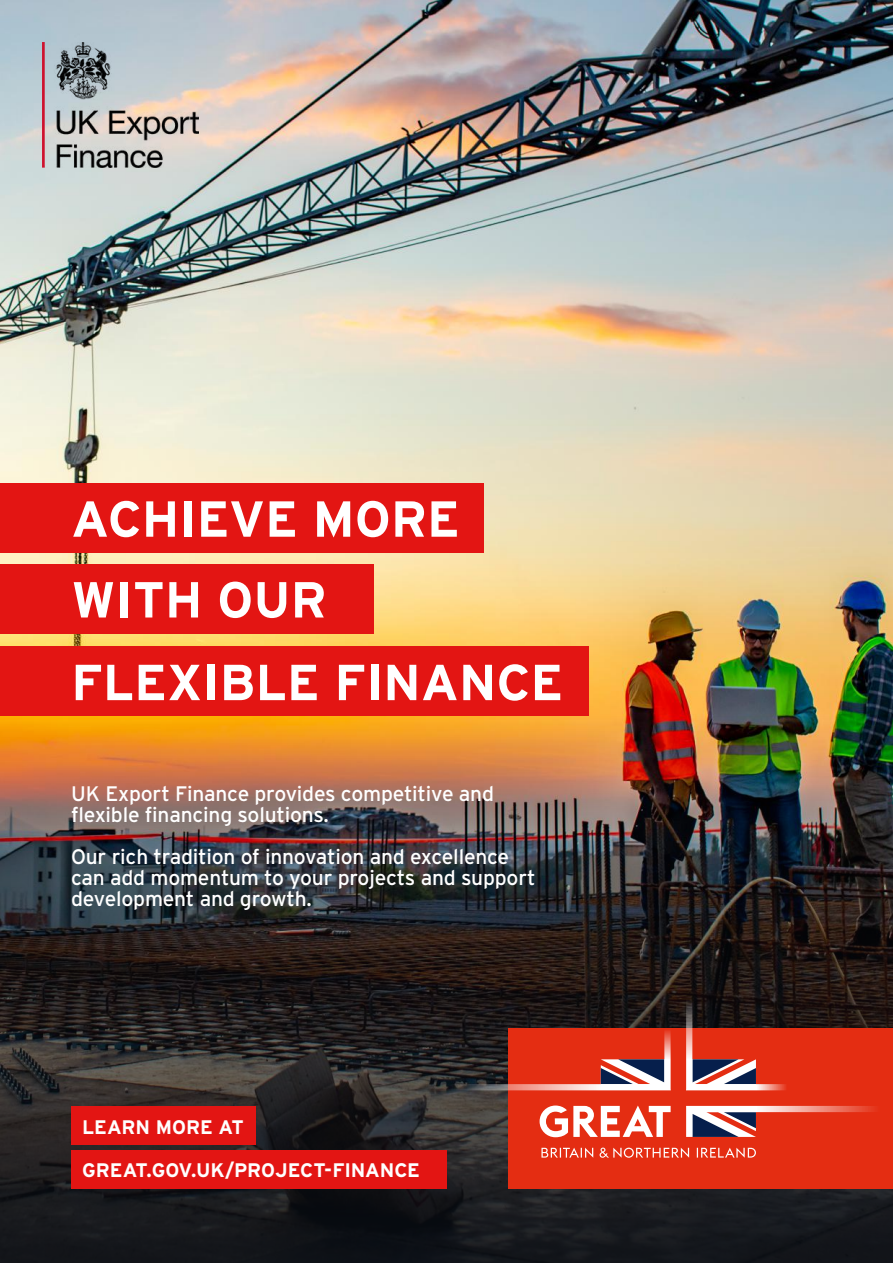
<style>
.page{position:relative;width:893px;height:1263px;background:#fff}
.page>*{position:absolute;margin:0;border:0;box-sizing:border-box;transform-origin:0 0}
.t1{font:700 50.55px/82.7px "Interstate";color:#fff}
.t2{font:21px/21px "Interstate";letter-spacing:-.01em;color:#fff}
.t3{font:700 19.65px "Interstate";letter-spacing:-.005em;color:#fff}
</style>
<div class="page">
<img style="left:0;top:0;width:893px;height:715px">
<img style="left:0;top:715px;width:893px;height:548px">
<div style="left:0;top:564px;width:374px;height:70px;background:#e31513"></div>
<div style="left:0;top:645px;width:588px;height:70px;background:#e31513"></div>
<div style="left:0;top:483px;width:484px;height:70px;background:#e31513"></div>
<div style="left:71px;top:1150px;width:375px;height:38px;background:#e31513"></div>
<div style="left:71px;top:1107px;width:185px;height:38px;background:#e31513"></div>
<img style="left:43px;top:43px;width:155px;height:125px">
<div style="left:509px;top:1028px;width:384px;height:160px;background:#e42d12"></div>
<svg style="left:541px;top:1147px;width:215px;height:11px"></svg>
<svg style="left:540px;top:1105px;width:131px;height:32px"></svg>
<svg style="left:686px;top:997px;width:101px;height:93px"></svg>
<svg style="left:446px;top:1028px;width:225px;height:62px"></svg>
<svg style="left:686px;top:1106px;width:188px;height:31px"></svg>
<h1 class="t1" style="left:71px;top:477px;width:390px">ACHIEVE MORE</h1>
<h1 class="t1" style="left:71px;top:558px;width:494px">WITH OUR<br>FLEXIBLE FINANCE</h1>
<p class="t2" style="left:71px;top:783px;width:424px">UK Export Finance provides competitive and flexible financing solutions.</p>
<p class="t2" style="left:71px;top:846px;width:466px">Our rich tradition of innovation and excellence can add momentum to your projects and support development and growth.</p>
<p class="t3" style="left:82px;top:1116px;width:163px">LEARN MORE AT</p>
<p class="t3" style="left:82px;top:1159px;width:339px">GREAT.GOV.UK/PROJECT-FINANCE</p>
</div>
